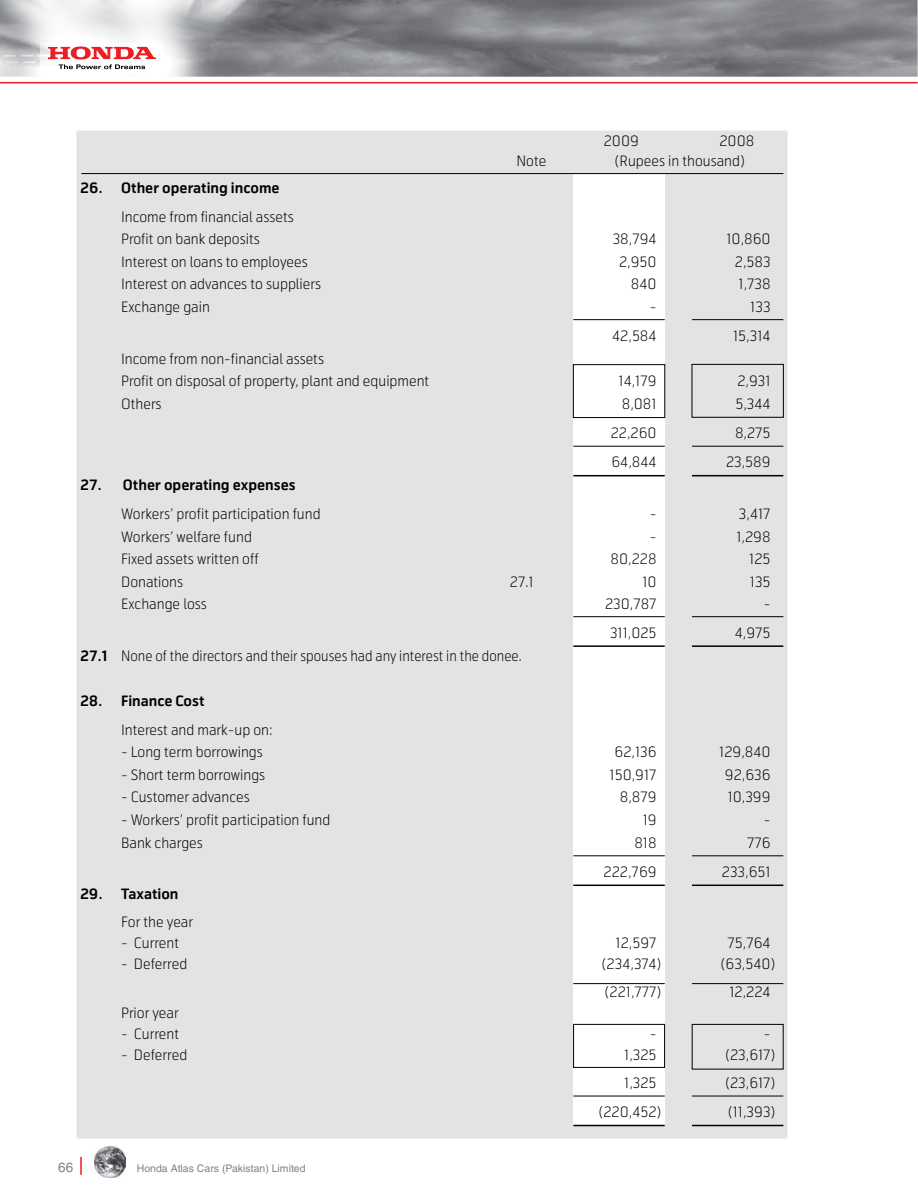
<style>
.page{position:relative;width:918px;height:1188px;background:#fff}
.page>*{position:absolute;margin:0;border:0;box-sizing:border-box;transform-origin:0 0}
.t1{font:300 14.25px/22.5px "Telenor";color:#000}
.t2{font:700 14.25px "Telenor";color:#000}
.t3{font:300 14.25px "Telenor";color:#000;scale:.95 1}
.t4{font:13.5px "Helvetica";color:#808285}
.t5{font:10.5px "Helvetica";color:#808285}
.s1{font-weight:700}
</style>
<div class="page">
<img style="left:0;top:0;width:918px;height:77px">
<hr style="left:0;top:82px;width:918px;height:1px;background:#ed1d24">
<svg style="left:80px;top:1157px;width:2px;height:18px"></svg>
<img style="left:40px;top:44px;width:124px;height:27px">
<svg style="left:48px;top:46px;width:108px;height:23px"></svg>
<div style="left:81px;top:135px;width:702px;height:999px;background:#e2e3e4"></div>
<div style="left:77px;top:131px;width:711px;height:1007px;border:9px solid #e2e3e4"></div>
<img style="left:95px;top:1146px;width:31px;height:32px">
<div style="left:573px;top:174px;width:92px;height:952px;background:#fff"></div>
<hr style="left:81px;top:173px;width:702px;height:1px;background:#000">
<hr style="left:573px;top:319px;width:92px;height:1px;background:#000">
<hr style="left:692px;top:319px;width:91px;height:1px;background:#000">
<hr style="left:573px;top:446px;width:92px;height:1px;background:#000">
<hr style="left:692px;top:446px;width:91px;height:1px;background:#000">
<hr style="left:573px;top:616px;width:92px;height:1px;background:#000">
<hr style="left:692px;top:616px;width:91px;height:1px;background:#000">
<hr style="left:573px;top:856px;width:92px;height:1px;background:#000">
<hr style="left:692px;top:856px;width:91px;height:1px;background:#000">
<hr style="left:573px;top:1096px;width:92px;height:1px;background:#000">
<hr style="left:573px;top:983px;width:92px;height:1px;background:#000">
<hr style="left:692px;top:1096px;width:91px;height:1px;background:#000">
<hr style="left:692px;top:983px;width:91px;height:1px;background:#000">
<hr style="left:573px;top:475px;width:92px;height:1px;background:#000">
<hr style="left:692px;top:475px;width:91px;height:1px;background:#000">
<hr style="left:573px;top:645px;width:92px;height:2px;background:#000">
<hr style="left:692px;top:645px;width:91px;height:2px;background:#000">
<hr style="left:573px;top:885px;width:92px;height:1px;background:#000">
<hr style="left:692px;top:885px;width:91px;height:1px;background:#000">
<hr style="left:573px;top:1125px;width:92px;height:1px;background:#000">
<hr style="left:692px;top:1125px;width:91px;height:1px;background:#000">
<div style="left:573px;top:1024px;width:92px;height:44px;border:1px solid #000"></div>
<div style="left:692px;top:1024px;width:91px;height:45px;border:1px solid #000"></div>
<div style="left:573px;top:364px;width:92px;height:54px;border:1px solid #000"></div>
<div style="left:692px;top:364px;width:92px;height:53px;border:1px solid #000"></div>
<p class="t1" style="left:604px;top:130px;width:37px">2009</p>
<p class="t1" style="left:719px;top:130px;width:36px">2008</p>
<p class="t2" style="left:81px;top:179px;width:200px">26. Other operating income</p>
<p class="t1" style="left:121px;top:206px;width:174px">Income from financial assets<br>Profit on bank deposits</p>
<p class="t1" style="left:516px;top:149px;width:31px">Note</p>
<p class="t1" style="left:615px;top:149px;width:132px">(Rupees in thousand)</p>
<p class="t1" style="left:613px;top:228px;width:45px">38,794</p>
<p class="t1" style="left:727px;top:228px;width:46px">10,860</p>
<p class="t1" style="left:121px;top:251px;width:188px">Interest on loans to employees</p>
<p class="t1" style="left:619px;top:251px;width:39px">2,950</p>
<p class="t1" style="left:735px;top:251px;width:37px">2,583</p>
<p class="t1" style="left:121px;top:273px;width:202px">Interest on advances to suppliers</p>
<p class="t1" style="left:631px;top:273px;width:27px">840</p>
<p class="t1" style="left:739px;top:273px;width:33px">1,738</p>
<p class="t1" style="left:121px;top:296px;width:90px">Exchange gain</p>
<p class="t1" style="left:650px;top:296px;width:8px">-</p>
<p class="t1" style="left:750px;top:296px;width:22px">133</p>
<p class="t1" style="left:612px;top:325px;width:46px">42,584</p>
<p class="t1" style="left:733px;top:325px;width:39px">15,314</p>
<p class="t1" style="left:121px;top:348px;width:310px">Income from non-financial assets<br>Profit on disposal of property, plant and equipment</p>
<p class="t1" style="left:619px;top:370px;width:40px">14,179</p>
<p class="t1" style="left:737px;top:370px;width:35px">2,931</p>
<p class="t1" style="left:121px;top:393px;width:42px">Others</p>
<p class="t1" style="left:622px;top:393px;width:36px">8,081</p>
<p class="t1" style="left:735px;top:393px;width:37px">5,344</p>
<p class="t1" style="left:611px;top:422px;width:47px">22,260</p>
<p class="t1" style="left:735px;top:422px;width:37px">8,275</p>
<p class="t1" style="left:612px;top:451px;width:47px">64,844</p>
<p class="t1" style="left:726px;top:451px;width:46px">23,589</p>
<p class="t2" style="left:81px;top:476px;width:217px">27. Other operating expenses</p>
<p class="t1" style="left:121px;top:503px;width:201px">Workers’ profit participation fund</p>
<p class="t1" style="left:650px;top:503px;width:8px">-</p>
<p class="t1" style="left:739px;top:503px;width:33px">3,417</p>
<p class="t1" style="left:121px;top:525px;width:132px">Workers’ welfare fund</p>
<p class="t1" style="left:650px;top:525px;width:8px">-</p>
<p class="t1" style="left:736px;top:525px;width:36px">1,298</p>
<p class="t1" style="left:121px;top:548px;width:139px">Fixed assets written off</p>
<p class="t1" style="left:611px;top:548px;width:47px">80,228</p>
<p class="t1" style="left:749px;top:548px;width:23px">125</p>
<p class="t1" style="left:121px;top:570px;width:64px">Donations</p>
<p class="t1" style="left:510px;top:570px;width:25px">27.1</p>
<p class="t1" style="left:642px;top:570px;width:16px">10</p>
<p class="t1" style="left:750px;top:570px;width:22px">135</p>
<p class="t1" style="left:121px;top:593px;width:87px">Exchange loss</p>
<p class="t1" style="left:605px;top:593px;width:53px">230,787</p>
<p class="t1" style="left:764px;top:593px;width:8px">-</p>
<p class="t1" style="left:610px;top:622px;width:48px">311,025</p>
<p class="t1" style="left:735px;top:622px;width:37px">4,975</p>
<p class="t3" style="left:81px;top:647px;width:466px"><span class="s1">27.1</span> None of the directors and their spouses had any interest in the donee.</p>
<p class="t2" style="left:81px;top:692px;width:126px">28. Finance Cost</p>
<p class="t1" style="left:121px;top:719px;width:153px">Interest and mark-up on:</p>
<p class="t1" style="left:121px;top:741px;width:143px">- Long term borrowings</p>
<p class="t1" style="left:615px;top:741px;width:43px">62,136</p>
<p class="t1" style="left:719px;top:741px;width:53px">129,840</p>
<p class="t1" style="left:121px;top:764px;width:146px">- Short term borrowings</p>
<p class="t1" style="left:610px;top:764px;width:48px">150,917</p>
<p class="t1" style="left:725px;top:764px;width:47px">92,636</p>
<p class="t1" style="left:121px;top:786px;width:130px">- Customer advances</p>
<p class="t1" style="left:620px;top:786px;width:38px">8,879</p>
<p class="t1" style="left:728px;top:786px;width:44px">10,399</p>
<p class="t1" style="left:121px;top:809px;width:211px">- Workers’ profit participation fund</p>
<p class="t1" style="left:643px;top:809px;width:15px">19</p>
<p class="t1" style="left:764px;top:809px;width:8px">-</p>
<p class="t1" style="left:121px;top:831px;width:83px">Bank charges</p>
<p class="t1" style="left:634px;top:831px;width:24px">818</p>
<p class="t1" style="left:747px;top:831px;width:25px">776</p>
<p class="t1" style="left:604px;top:861px;width:54px">222,769</p>
<p class="t1" style="left:722px;top:861px;width:50px">233,651</p>
<p class="t2" style="left:81px;top:885px;width:99px">29. Taxation</p>
<p class="t1" style="left:121px;top:911px;width:74px">For the year</p>
<p class="t1" style="left:121px;top:932px;width:60px">- Current</p>
<p class="t1" style="left:616px;top:932px;width:42px">12,597</p>
<p class="t1" style="left:728px;top:932px;width:45px">75,764</p>
<p class="t1" style="left:121px;top:953px;width:68px">- Deferred</p>
<p class="t1" style="left:602px;top:953px;width:62px">(234,374)</p>
<p class="t1" style="left:721px;top:953px;width:57px">(63,540)</p>
<p class="t1" style="left:605px;top:981px;width:59px">(221,777)</p>
<p class="t1" style="left:729px;top:981px;width:43px">12,224</p>
<p class="t1" style="left:121px;top:1002px;width:59px">Prior year</p>
<p class="t1" style="left:121px;top:1023px;width:60px">- Current</p>
<p class="t1" style="left:650px;top:1023px;width:8px">-</p>
<p class="t1" style="left:764px;top:1023px;width:8px">-</p>
<p class="t1" style="left:121px;top:1044px;width:68px">- Deferred</p>
<p class="t1" style="left:624px;top:1044px;width:34px">1,325</p>
<p class="t1" style="left:725px;top:1044px;width:52px">(23,617)</p>
<p class="t1" style="left:624px;top:1071px;width:34px">1,325</p>
<p class="t1" style="left:725px;top:1071px;width:52px">(23,617)</p>
<p class="t1" style="left:598px;top:1101px;width:65px">(220,452)</p>
<p class="t1" style="left:728px;top:1101px;width:49px">(11,393)</p>
<p class="t4" style="left:58px;top:1160px;width:17px">66</p>
<p class="t5" style="left:137px;top:1162px;width:170px">Honda Atlas Cars (Pakistan) Limited</p>
</div>
